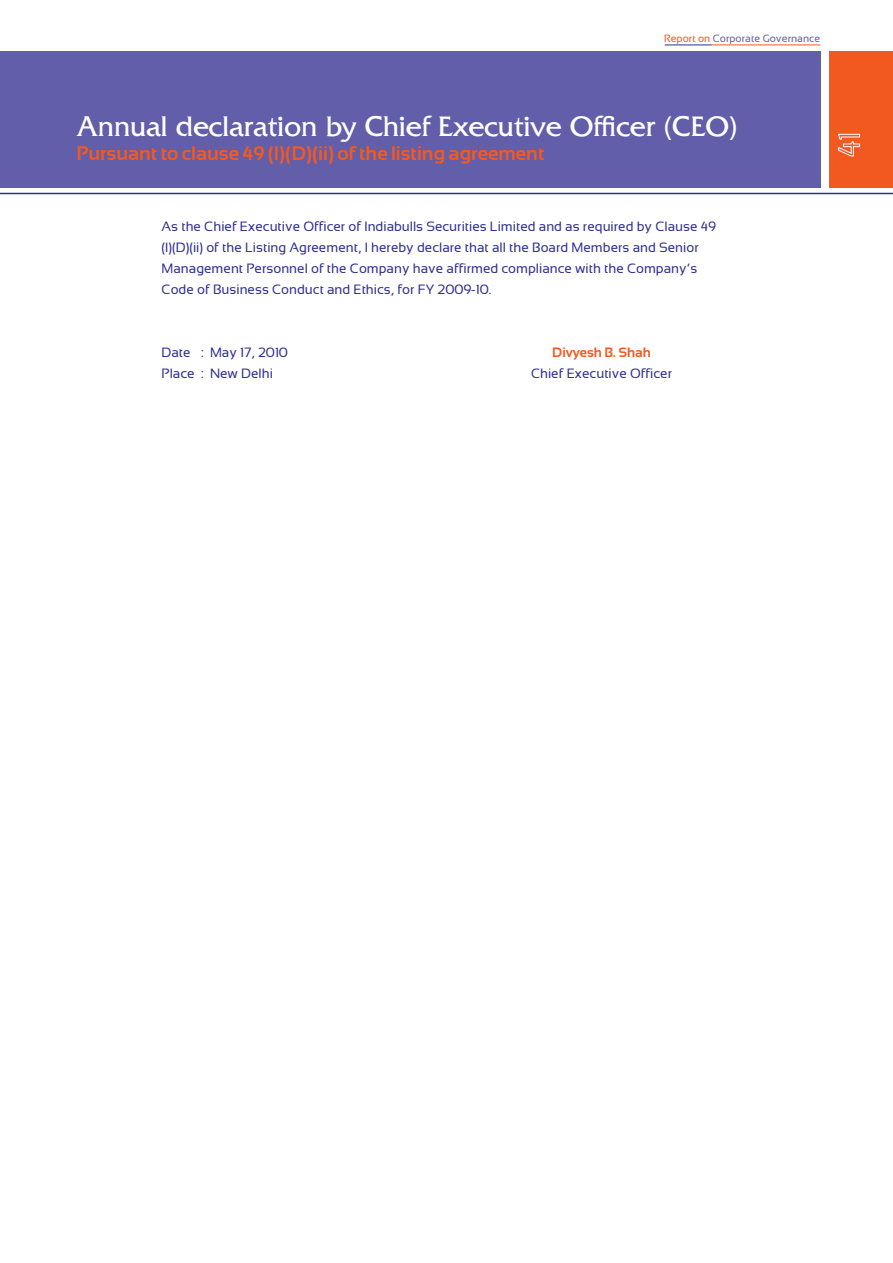
<style>
.page{position:relative;width:893px;height:1263px;background:#fff}
.page>*{position:absolute;margin:0;border:0;box-sizing:border-box;transform-origin:0 0}
.t1{font:300 30px "Big Bear Normal";color:#fff}
.t2{font:700 19.5px "Sansation";color:#f15921}
.t3{font:13.5px/21px "Sansation";color:#2e3092}
.t4{font:700 13.5px "Sansation";color:#f15921}
.t5{font:10.5px "Sansation";color:#625ea9}
.s1{color:#f15921}
</style>
<div class="page">
<div style="left:0;top:51px;width:821px;height:136px;background:#625ea9"></div>
<div style="left:829px;top:51px;width:64px;height:136px;background:#f15921"></div>
<svg style="left:838px;top:134px;width:22px;height:23px"></svg>
<hr style="left:0;top:193px;width:893px;height:1px;background:#2e3092">
<hr style="left:711px;top:45px;width:109px;height:1px;background:#f15921">
<hr style="left:665px;top:45px;width:46px;height:1px;background:#2e3092">
<p class="t5" style="left:664px;top:32px;width:158px"><span class="s1">Report on</span> Corporate Governance</p>
<p class="t1" style="left:77px;top:110px;width:663px">Annual declaration by Chief Executive Officer (CEO)</p>
<p class="t2" style="left:77px;top:142px;width:469px">Pursuant to clause 49 (I)(D)(ii) of the listing agreement</p>
<p class="t3" style="left:162px;top:216px;width:556px">As the Chief Executive Officer of Indiabulls Securities Limited and as required by Clause 49 (I)(D)(ii) of the Listing Agreement, I hereby declare that all the Board Members and Senior Management Personnel of the Company have affirmed compliance with the Company’s Code of Business Conduct and Ethics, for FY 2009-10.</p>
<p class="t3" style="left:162px;top:342px;width:128px">Date : May 17, 2010</p>
<p class="t4" style="left:552px;top:345px;width:100px">Divyesh B. Shah</p>
<p class="t3" style="left:162px;top:363px;width:113px">Place : New Delhi</p>
<p class="t3" style="left:531px;top:363px;width:143px">Chief Executive Officer</p>
</div>
